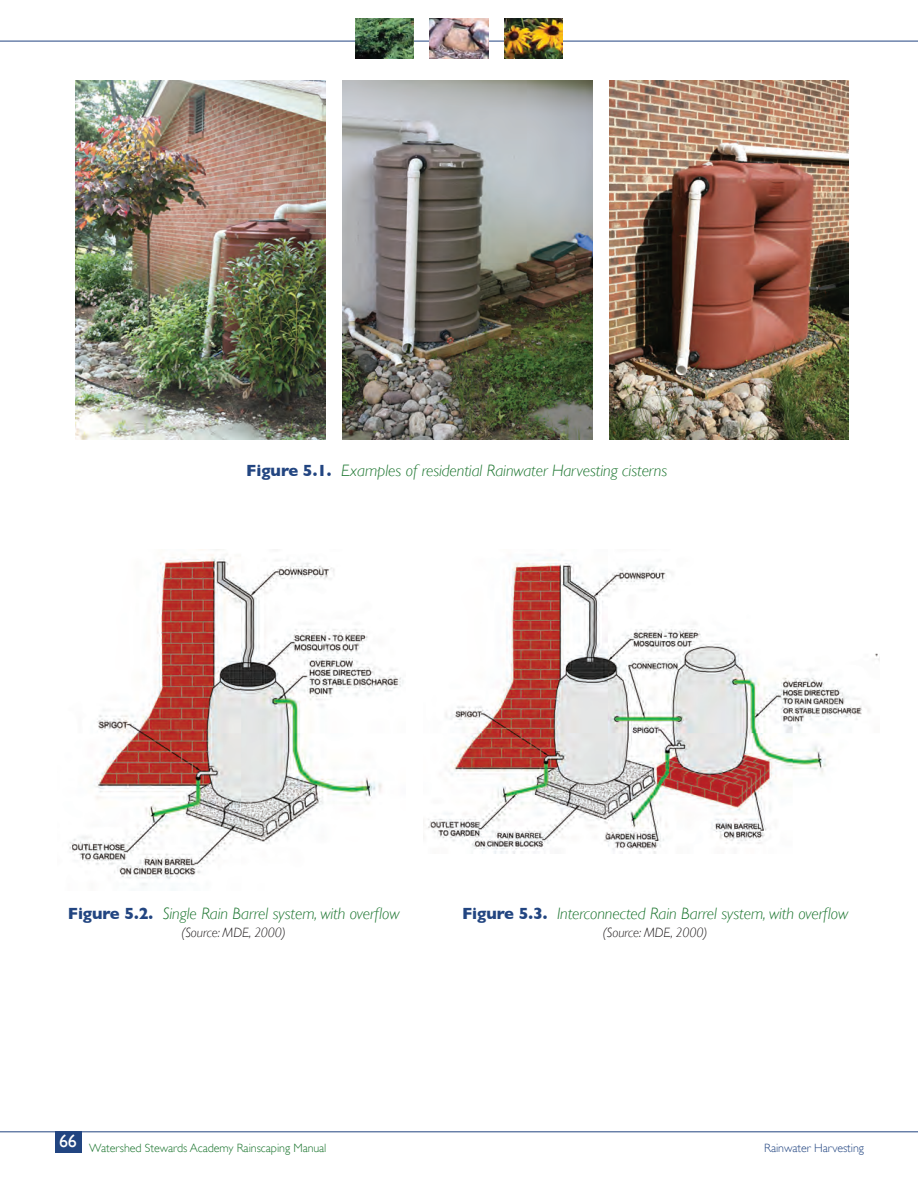
<style>
.page{position:relative;width:918px;height:1188px;background:#fff}
.page>*{position:absolute;margin:0;border:0;box-sizing:border-box;transform-origin:0 0}
.t1{font:18px "Gill Sans";color:#fff}
.t2{font:italic 300 16.5px "Gill Sans";letter-spacing:-.005em;color:#1a742d}
.t3{font:italic 300 13.5px "Gill Sans";letter-spacing:-.005em;color:#231f20}
.t4{font:300 12px "Gill Sans";letter-spacing:-.005em;color:#1a742d}
.t5{font:300 12px "Gill Sans";letter-spacing:-.005em;color:#224581}
.s1{font-weight:700;font-style:normal;color:#224581}
</style>
<div class="page">
<hr style="left:0;top:41px;width:918px;height:1px;background:#224581">
<img style="left:504px;top:19px;width:58px;height:39px">
<img style="left:430px;top:18px;width:58px;height:40px">
<img style="left:356px;top:19px;width:58px;height:39px">
<hr style="left:0;top:1131px;width:918px;height:1px;background:#224581">
<div style="left:55px;top:1131px;width:27px;height:22px;background:#224581"></div>
<img style="left:76px;top:81px;width:250px;height:358px">
<img style="left:343px;top:81px;width:249px;height:358px">
<img style="left:610px;top:81px;width:239px;height:358px">
<img style="left:69px;top:549px;width:335px;height:337px">
<img style="left:428px;top:554px;width:451px;height:300px">
<p class="t2" style="left:246px;top:462px;width:422px"><span class="s1">Figure 5.1.</span> Examples of residential Rainwater Harvesting cisterns</p>
<p class="t2" style="left:68px;top:905px;width:333px"><span class="s1">Figure 5.2.</span> Single Rain Barrel system, with overflow</p>
<p class="t3" style="left:181px;top:925px;width:106px">(Source: MDE, 2000)</p>
<p class="t2" style="left:462px;top:905px;width:388px"><span class="s1">Figure 5.3.</span> Interconnected Rain Barrel system, with overflow</p>
<p class="t3" style="left:603px;top:925px;width:106px">(Source: MDE, 2000)</p>
<p class="t1" style="left:59px;top:1130px;width:19px">66</p>
<p class="t4" style="left:89px;top:1139px;width:239px">Watershed Stewards Academy Rainscaping Manual</p>
<p class="t5" style="left:764px;top:1139px;width:101px">Rainwater Harvesting</p>
</div>
